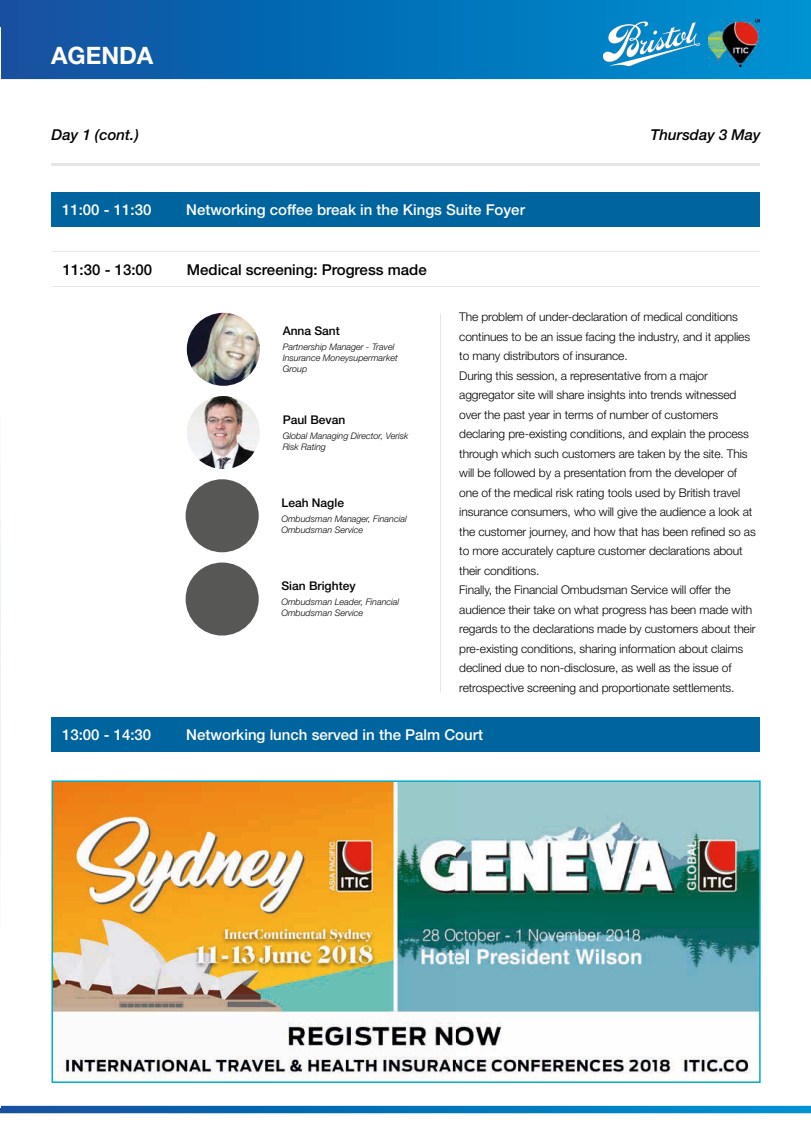
<style>
.page{position:relative;width:811px;height:1134px;background:#fff}
.page>*{position:absolute;margin:0;border:0;box-sizing:border-box;transform-origin:0 0}
.t1{font:700 24px "Helvetica Neue LT Pro";color:#fff}
.t2{font:500 15px "Helvetica Neue LT Pro";color:#fff}
.t3{font:500 15px "Helvetica Neue LT Pro";color:#000}
.t4{font:italic 500 15px "Helvetica Neue LT Pro";color:#000}
.t5{font:300 12px/19.5px "Helvetica Neue LT Pro";letter-spacing:-.01em;color:#000}
.t6{font:500 12px "Helvetica Neue LT Pro";color:#000}
.t7{font:italic 300 9px/10.8px "Helvetica Neue LT Pro";color:#000}
</style>
<div class="page">
<svg style="left:1px;top:0;width:809px;height:79px;background:#056eb6"></svg>
<svg style="left:1px;top:1106px;width:809px;height:7px;background:#0471b8"></svg>
<img style="left:708px;top:20px;width:51px;height:47px">
<svg style="left:602px;top:21px;width:98px;height:46px"></svg>
<div style="left:51px;top:192px;width:708px;height:34px;background:#00649e"></div>
<img style="left:54px;top:783px;width:703px;height:296px">
<div style="left:51px;top:780px;width:709px;height:303px;border:2px solid #00aeca"></div>
<img style="left:0;top:498px;width:1px;height:358px">
<hr style="left:52px;top:252px;width:706px;height:1px;background:#e6e6e6">
<hr style="left:52px;top:287px;width:706px;height:1px;background:#e6e6e6">
<hr style="left:51px;top:163px;width:708px;height:3px;background:#e6e6e6">
<div style="left:51px;top:717px;width:708px;height:35px;background:#00649e"></div>
<div style="left:185px;top:479px;width:73px;height:73px;background:#575756;border-radius:50%"></div>
<div style="left:185px;top:563px;width:73px;height:73px;background:#575756;border-radius:50%"></div>
<img style="left:187px;top:396px;width:73px;height:73px;border-radius:36px">
<img style="left:187px;top:313px;width:73px;height:73px;border-radius:36px">
<hr style="left:440px;top:314px;width:1px;height:378px;background:#e6e6e6">
<h1 class="t1" style="left:51px;top:41px;width:104px">AGENDA</h1>
<p class="t4" style="left:51px;top:125px;width:89px">Day 1 (cont.)</p>
<p class="t4" style="left:650px;top:125px;width:112px">Thursday 3 May</p>
<p class="t2" style="left:62px;top:200px;width:91px">11:00 - 11:30</p>
<p class="t2" style="left:186px;top:200px;width:340px">Networking coffee break in the Kings Suite Foyer</p>
<p class="t3" style="left:63px;top:261px;width:91px">11:30 - 13:00</p>
<p class="t3" style="left:187px;top:261px;width:241px">Medical screening: Progress made</p>
<p class="t6" style="left:282px;top:324px;width:59px">Anna Sant</p>
<p class="t7" style="left:282px;top:342px;width:116px">Partnership Manager - Travel<br>Insurance Moneysupermarket<br>Group</p>
<p class="t6" style="left:282px;top:412px;width:64px">Paul Bevan</p>
<p class="t7" style="left:282px;top:430px;width:127px">Global Managing Director, Verisk<br>Risk Rating</p>
<p class="t6" style="left:281px;top:496px;width:64px">Leah Nagle</p>
<p class="t7" style="left:281px;top:513px;width:127px">Ombudsman Manager, Financial<br>Ombudsman Service</p>
<p class="t6" style="left:281px;top:579px;width:76px">Sian Brightey</p>
<p class="t7" style="left:281px;top:597px;width:119px">Ombudsman Leader, Financial<br>Ombudsman Service</p>
<p class="t5" style="left:459px;top:307px;width:298px">The problem of under-declaration of medical conditions continues to be an issue facing the industry, and it applies to many distributors of insurance.<br>During this session, a representative from a major aggregator site will share insights into trends witnessed over the past year in terms of number of customers declaring pre-existing conditions, and explain the process through which such customers are taken by the site. This will be followed by a presentation from the developer of one of the medical risk rating tools used by British travel insurance consumers, who will give the audience a look at the customer journey, and how that has been refined so as to more accurately capture customer declarations about their conditions.<br>Finally, the Financial Ombudsman Service will offer the audience their take on what progress has been made with regards to the declarations made by customers about their pre-existing conditions, sharing information about claims declined due to non-disclosure, as well as the issue of retrospective screening and proportionate settlements.</p>
<p class="t2" style="left:62px;top:726px;width:91px">13:00 - 14:30</p>
<p class="t2" style="left:186px;top:726px;width:298px">Networking lunch served in the Palm Court</p>
</div>
